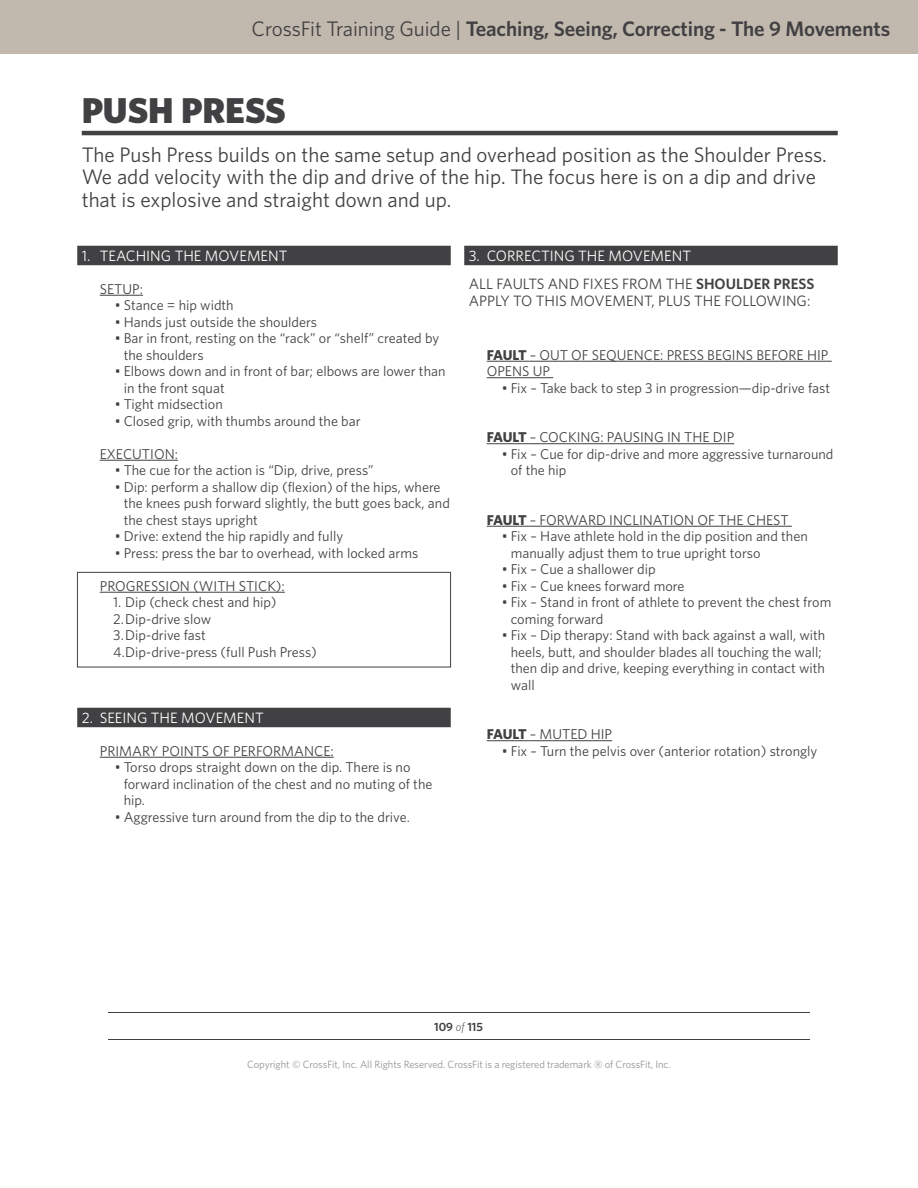
<style>
.page{position:relative;width:918px;height:1188px;background:#fff}
.page>*{position:absolute;margin:0;border:0;box-sizing:border-box;transform-origin:0 0}
.t1{font:900 36px "Whitney HTF";color:#414042}
.t2{font:21px/22.5px "Whitney HTF";color:#414042}
.t3{font:600 21px "Whitney HTF";letter-spacing:-.005em;color:#414042}
.t4{font:15px "Whitney HTF";color:#fff}
.t5{font:15px "Whitney HTF";color:#414042}
.t6{font:600 15px "Whitney HTF";color:#414042}
.t7{font:14.25px/16.5px "Whitney HTF";color:#414042}
.t8{font:600 12px "Whitney HTF";color:#414042}
.t9{font:10.5px "Whitney HTF";letter-spacing:-.005em;color:#939598}
.s1{font-weight:400}
.s2{font-weight:700}
.s3{font-weight:300;font-style:italic}
</style>
<div class="page">
<hr style="left:108px;top:1012px;width:702px;height:1px;background:#414042">
<hr style="left:108px;top:1039px;width:702px;height:1px;background:#414042">
<div style="left:0;top:0;width:918px;height:54px;background:#c1b9ae"></div>
<hr style="left:82px;top:131px;width:756px;height:4px;background:#414042">
<div style="left:77px;top:246px;width:374px;height:19px;background:#414042"></div>
<hr style="left:100px;top:295px;width:43px;height:1px;background:#414042">
<hr style="left:100px;top:460px;width:78px;height:1px;background:#414042">
<hr style="left:100px;top:592px;width:185px;height:1px;background:#414042">
<div style="left:77px;top:708px;width:374px;height:19px;background:#414042"></div>
<hr style="left:100px;top:757px;width:234px;height:1px;background:#414042">
<div style="left:77px;top:572px;width:374px;height:95px;border:1px solid #414042"></div>
<div style="left:464px;top:246px;width:374px;height:19px;background:#414042"></div>
<hr style="left:487px;top:361px;width:43px;height:1px;background:#414042">
<hr style="left:530px;top:361px;width:302px;height:1px;background:#414042">
<hr style="left:487px;top:377px;width:66px;height:1px;background:#414042">
<hr style="left:487px;top:443px;width:43px;height:1px;background:#414042">
<hr style="left:530px;top:443px;width:204px;height:1px;background:#414042">
<hr style="left:487px;top:526px;width:43px;height:1px;background:#414042">
<hr style="left:530px;top:526px;width:262px;height:1px;background:#414042">
<hr style="left:487px;top:740px;width:43px;height:1px;background:#414042">
<hr style="left:530px;top:740px;width:82px;height:1px;background:#414042">
<h2 class="t3" style="left:252px;top:16px;width:640px"><span class="s1">CrossFit Training Guide |</span> Teaching, Seeing, Correcting - The 9 Movements</h2>
<h1 class="t1" style="left:82px;top:89px;width:206px">PUSH PRESS</h1>
<h2 class="t2" style="left:82px;top:143px;width:747px">The Push Press builds on the same setup and overhead position as the Shoulder Press.<br>We add velocity with the dip and drive of the hip. The focus here is on a dip and drive that is explosive and straight down and up.</h2>
<p class="t4" style="left:82px;top:247px;width:37px">1. Teaching</p>
<p class="t4" style="left:175px;top:247px;width:10px">the</p>
<p class="t4" style="left:205px;top:247px;width:25px">Movement</p>
<p class="t7" style="left:100px;top:280px;width:17px">Setup</p>
<p class="t7" style="left:140px;top:280px;width:5px">:</p>
<p class="t7" style="left:115px;top:297px;width:120px">• Stance = hip width</p>
<p class="t7" style="left:115px;top:313px;width:204px">• Hands just outside the shoulders</p>
<p class="t7" style="left:124px;top:330px;width:317px;text-indent:-9px">• Bar in front, resting on the “rack” or “shelf” created by the shoulders</p>
<p class="t7" style="left:124px;top:363px;width:323px;text-indent:-9px">• Elbows down and in front of bar; elbows are lower than in the front squat</p>
<p class="t7" style="left:115px;top:396px;width:110px">• Tight midsection</p>
<p class="t7" style="left:115px;top:412px;width:247px">• Closed grip, with thumbs around the bar</p>
<p class="t7" style="left:100px;top:445px;width:17px">Execution</p>
<p class="t7" style="left:175px;top:445px;width:5px">:</p>
<p class="t7" style="left:115px;top:462px;width:261px">• The cue for the action is “Dip, drive, press”</p>
<p class="t7" style="left:124px;top:478px;width:328px;text-indent:-9px">• Dip: perform a shallow dip (flexion) of the hips, where the knees push forward slightly, the butt goes back, and the chest stays upright</p>
<p class="t7" style="left:115px;top:528px;width:230px">• Drive: extend the hip rapidly and fully</p>
<p class="t7" style="left:115px;top:544px;width:305px">• Press: press the bar to overhead, with locked arms</p>
<p class="t7" style="left:100px;top:577px;width:187px">PROGRESSION (WITH STICK):</p>
<p class="t7" style="left:113px;top:594px;width:205px">1. Dip (check chest and hip)<br>2.Dip-drive slow<br>3.Dip-drive fast<br>4.Dip-drive-press (full Push Press)</p>
<p class="t4" style="left:469px;top:247px;width:37px">3. Correcting</p>
<p class="t4" style="left:578px;top:247px;width:10px">the</p>
<p class="t4" style="left:608px;top:247px;width:25px">Movement</p>
<p class="t5" style="left:469px;top:275px;width:37px">All faults</p>
<p class="t5" style="left:548px;top:275px;width:11px">and</p>
<p class="t5" style="left:583px;top:275px;width:8px">fixes</p>
<p class="t5" style="left:622px;top:275px;width:11px">from</p>
<p class="t5" style="left:666px;top:275px;width:10px">the</p>
<p class="t6" style="left:696px;top:275px;width:120px">SHOULDER PRESS</p>
<p class="t5" style="left:469px;top:292px;width:10px">apply</p>
<p class="t5" style="left:513px;top:292px;width:32px">to this</p>
<p class="t5" style="left:570px;top:292px;width:12px">movement</p>
<p class="t5" style="left:652px;top:292px;width:16px">, plus</p>
<p class="t5" style="left:694px;top:292px;width:10px">the</p>
<p class="t5" style="left:724px;top:292px;width:10px">following</p>
<p class="t5" style="left:807px;top:292px;width:5px">:</p>
<p class="t7" style="left:487px;top:346px;width:115px"><span class="s2">FAULT</span> – Out of sequence</p>
<p class="t7" style="left:660px;top:346px;width:22px">: Press</p>
<p class="t7" style="left:707px;top:346px;width:9px">begins</p>
<p class="t7" style="left:756px;top:346px;width:9px">before</p>
<p class="t7" style="left:807px;top:346px;width:8px">hip</p>
<p class="t7" style="left:487px;top:363px;width:10px">opens</p>
<p class="t7" style="left:533px;top:363px;width:9px">up</p>
<p class="t7" style="left:502px;top:379px;width:330px">• Fix – Take back to step 3 in progression—dip-drive fast</p>
<p class="t7" style="left:487px;top:429px;width:71px"><span class="s2">FAULT</span> – Cocking</p>
<p class="t7" style="left:600px;top:429px;width:23px">: Pausing</p>
<p class="t7" style="left:667px;top:429px;width:27px">in the</p>
<p class="t7" style="left:713px;top:429px;width:8px">dip</p>
<p class="t7" style="left:511px;top:445px;width:324px;text-indent:-9px">• Fix – Cue for dip-drive and more aggressive turnaround of the hip</p>
<p class="t7" style="left:487px;top:511px;width:71px"><span class="s2">FAULT</span> – Forward</p>
<p class="t7" style="left:609px;top:511px;width:9px">inclination</p>
<p class="t7" style="left:697px;top:511px;width:30px">of the</p>
<p class="t7" style="left:747px;top:511px;width:10px">chest</p>
<p class="t7" style="left:511px;top:528px;width:299px;text-indent:-9px">• Fix – Have athlete hold in the dip position and then manually adjust them to true upright torso</p>
<p class="t7" style="left:502px;top:561px;width:155px">• Fix – Cue a shallower dip</p>
<p class="t7" style="left:502px;top:577px;width:184px">• Fix – Cue knees forward more</p>
<p class="t7" style="left:511px;top:594px;width:322px;text-indent:-9px">• Fix – Stand in front of athlete to prevent the chest from coming forward</p>
<p class="t7" style="left:511px;top:627px;width:316px;text-indent:-9px">• Fix – Dip therapy: Stand with back against a wall, with heels, butt, and shoulder blades all touching the wall; then dip and drive, keeping everything in contact with wall</p>
<p class="t7" style="left:487px;top:726px;width:75px"><span class="s2">FAULT</span> – Muted</p>
<p class="t7" style="left:591px;top:726px;width:8px">hip</p>
<p class="t7" style="left:502px;top:742px;width:317px">• Fix – Turn the pelvis over (anterior rotation) strongly</p>
<p class="t4" style="left:82px;top:709px;width:35px">2. Seeing</p>
<p class="t4" style="left:151px;top:709px;width:10px">the</p>
<p class="t4" style="left:181px;top:709px;width:25px">Movement</p>
<p class="t7" style="left:100px;top:742px;width:17px">Primary</p>
<p class="t7" style="left:162px;top:742px;width:17px">Points</p>
<p class="t7" style="left:213px;top:742px;width:39px">of Performance</p>
<p class="t7" style="left:331px;top:742px;width:5px">:</p>
<p class="t7" style="left:124px;top:759px;width:310px;text-indent:-9px">• Torso drops straight down on the dip. There is no forward inclination of the chest and no muting of the hip.</p>
<p class="t7" style="left:115px;top:808px;width:297px">• Aggressive turn around from the dip to the drive.</p>
<p class="t8" style="left:434px;top:1020px;width:50px">109 <span class="s3">of</span> 115</p>
<p class="t9" style="left:247px;top:1058px;width:425px">Copyright © CrossFit, Inc. All Rights Reserved. CrossFit is a registered trademark ‰ of CrossFit, Inc.</p>
</div>
